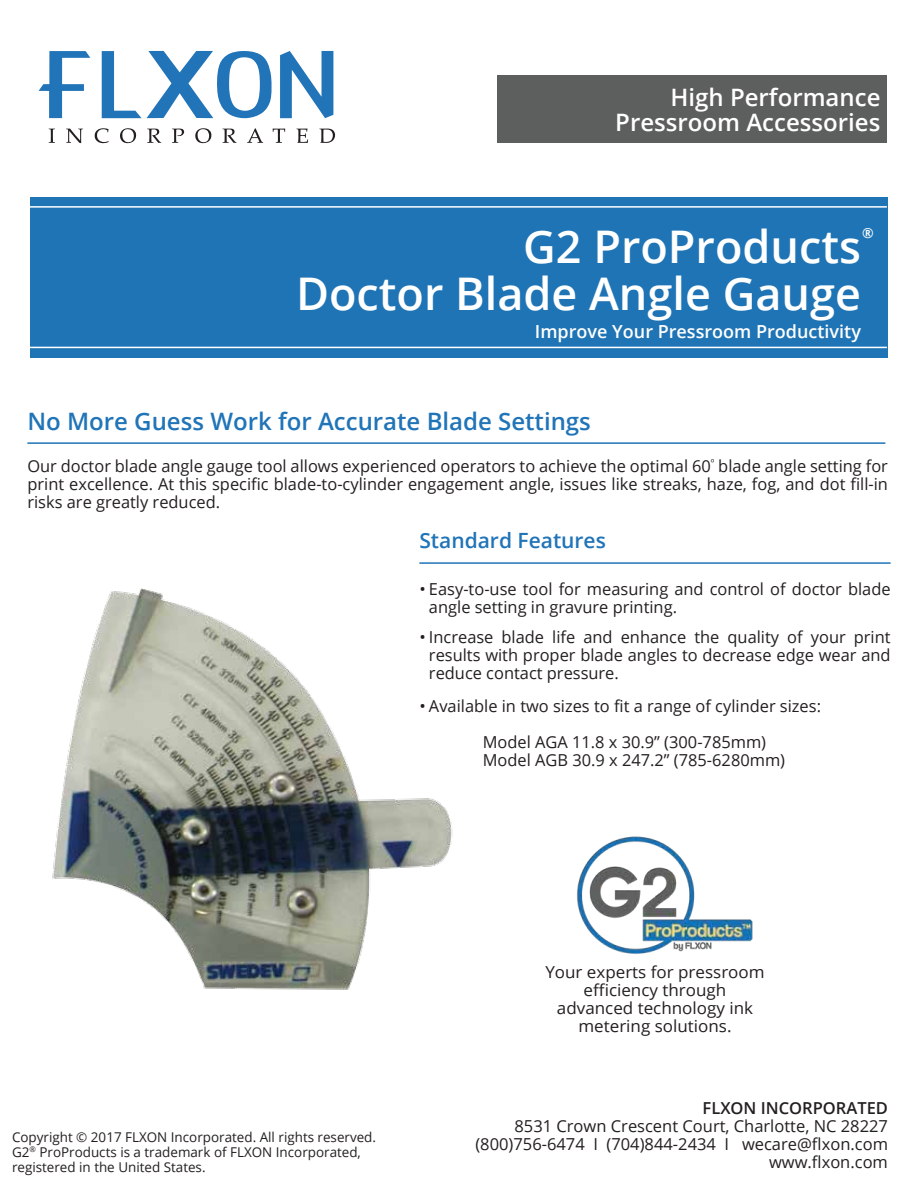
<style>
.page{position:relative;width:918px;height:1188px;background:#fff}
.page>*{position:absolute;margin:0;border:0;box-sizing:border-box;transform-origin:0 0}
.t1{font:600 45px/46.5px "Open Sans";color:#fff;text-align:right}
.t2{font:600 24px "Open Sans";color:#2074b8}
.t3{font:600 24px/25.5px "Open Sans";color:#fff;text-align:right}
.t4{font:600 21px "Open Sans";color:#2074b8}
.t5{font:600 18px "Open Sans";color:#fff}
.t6{font:16.5px/18px "Open Sans";color:#231f20;text-align:justify}
.t7{font:600 16.5px "Open Sans";color:#231f20}
.t8{font:600 13.95px "Open Sans";color:#fff}
.t9{font:13.5px/15px "Open Sans";color:#231f20}
</style>
<div class="page">
<img style="left:577px;top:836px;width:176px;height:118px">
<div style="left:30px;top:197px;width:858px;height:160px;background:#1f74b5"></div>
<hr style="left:30px;top:206px;width:857px;height:2px;background:#fff">
<hr style="left:30px;top:347px;width:857px;height:1px;background:#fff">
<svg style="left:280px;top:51px;width:53px;height:67px"></svg>
<svg style="left:102px;top:51px;width:170px;height:68px"></svg>
<svg style="left:39px;top:51px;width:51px;height:67px"></svg>
<svg style="left:95px;top:128px;width:14px;height:16px"></svg>
<svg style="left:120px;top:128px;width:16px;height:16px"></svg>
<svg style="left:195px;top:128px;width:17px;height:16px"></svg>
<svg style="left:273px;top:129px;width:12px;height:14px"></svg>
<svg style="left:48px;top:129px;width:7px;height:14px"></svg>
<svg style="left:66px;top:129px;width:17px;height:14px"></svg>
<svg style="left:147px;top:128px;width:14px;height:15px"></svg>
<svg style="left:172px;top:128px;width:12px;height:15px"></svg>
<svg style="left:222px;top:128px;width:14px;height:15px"></svg>
<svg style="left:296px;top:129px;width:12px;height:14px"></svg>
<svg style="left:319px;top:129px;width:17px;height:14px"></svg>
<svg style="left:247px;top:128px;width:16px;height:15px"></svg>
<div style="left:497px;top:75px;width:390px;height:68px;background:#5d5e5e"></div>
<hr style="left:27px;top:442px;width:858px;height:2px;background:#1f74b5">
<hr style="left:419px;top:562px;width:472px;height:2px;background:#2074b8">
<img style="left:52px;top:562px;width:478px;height:428px">
<h2 class="t3" style="left:615px;top:84px;width:267px">High Performance<br>Pressroom Accessories</h2>
<p class="t8" style="left:862px;top:224px;width:13px">®</p>
<h1 class="t1" style="left:296px;top:223px;width:566px">G2 ProProducts<br>Doctor Blade Angle Gauge</h1>
<p class="t5" style="left:535px;top:319px;width:328px">Improve Your Pressroom Productivity</p>
<h2 class="t2" style="left:27px;top:404px;width:565px">No More Guess Work for Accurate Blade Settings</h2>
<p class="t6" style="left:27px;top:456px;width:862px">Our doctor blade angle gauge tool allows experienced operators to achieve the optimal 60<sup>º</sup> blade angle setting for print excellence. At this specific blade-to-cylinder engagement angle, issues like streaks, haze, fog, and dot fill-in risks are greatly reduced.</p>
<p class="t4" style="left:419px;top:526px;width:188px">Standard Features</p>
<p class="t6" style="left:429px;top:579px;width:463px;text-indent:-10px">• Easy-to-use tool for measuring and control of doctor blade angle setting in gravure printing.</p>
<p class="t6" style="left:429px;top:628px;width:463px;text-indent:-10px">• Increase blade life and enhance the quality of your print results with proper blade angles to decrease edge wear and reduce contact pressure.</p>
<p class="t6" style="left:419px;top:688px;width:403px;line-height:36px;text-align:center">• Available in two sizes to fit a range of cylinder sizes:<br>Model AGA 11.8 x 30.9” (300-785mm)</p>
<p class="t6" style="left:483px;top:751px;width:304px">Model AGB 30.9 x 247.2” (785-6280mm)</p>
<p class="t9" style="left:12px;top:1129px;width:366px">Copyright © 2017 FLXON Incorporated. All rights reserved.<br>G2<sup>®</sup> ProProducts is a trademark of FLXON Incorporated, registered in the United States.</p>
<p class="t6" style="left:545px;top:962px;width:221px;text-align:center">Your experts for pressroom efficiency through advanced technology ink metering solutions.</p>
<p class="t7" style="left:703px;top:1097px;width:187px">FLXON INCORPORATED</p>
<p class="t6" style="left:475px;top:1117px;width:414px;text-align:right">8531 Crown Crescent Court, Charlotte, NC 28227 (800)756-6474 I (704)844-2434 I wecare@flxon.com www.flxon.com</p>
</div>
